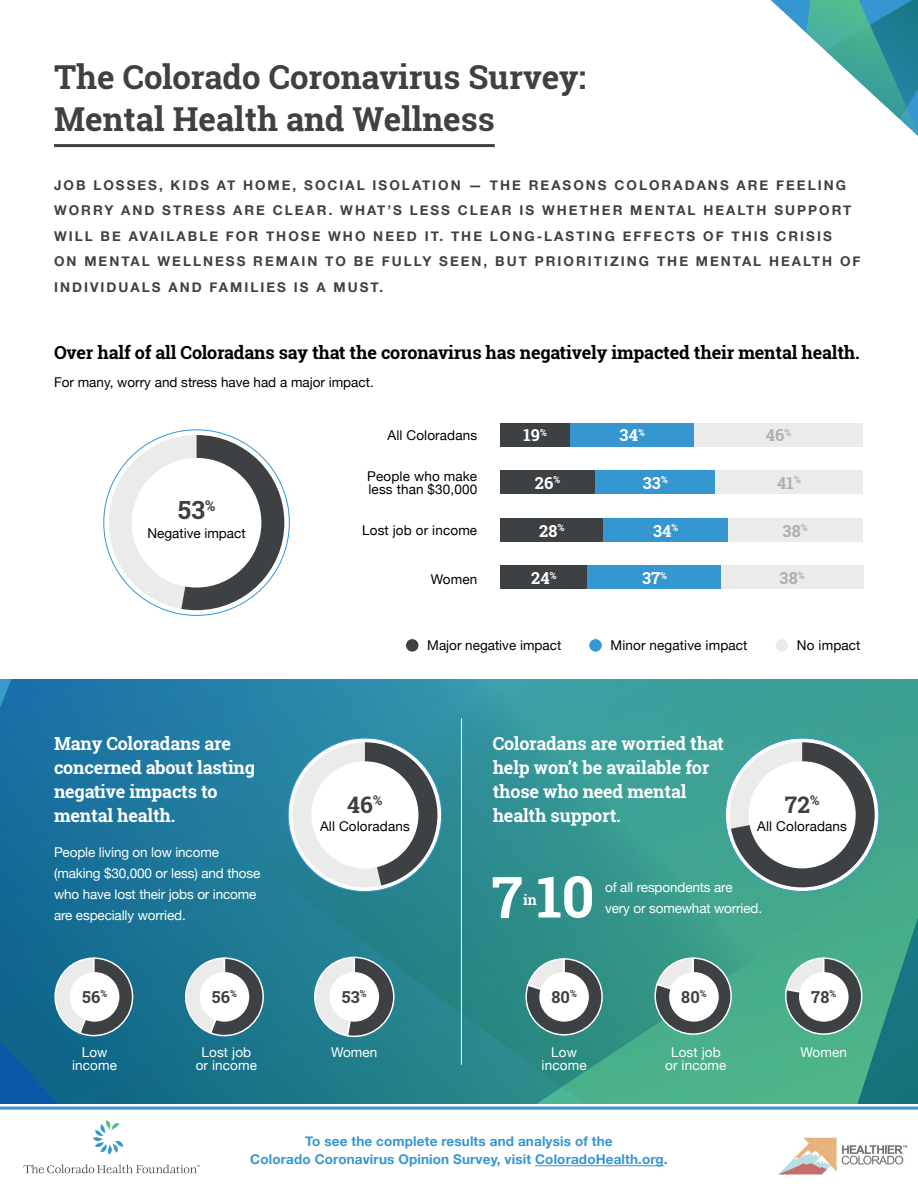
<style>
.page{position:relative;width:918px;height:1188px;background:#fff}
.page>*{position:absolute;margin:0;border:0;box-sizing:border-box;transform-origin:0 0}
.t1{font:700 33px/42px "Roboto Slab";color:#3e4143}
.t2{font:700 25.05px "Roboto Slab";color:#3e4143}
.t3{font:700 22.8px "Roboto Slab";color:#3e4143}
.t4{font:700 18px/24px "Roboto Slab";letter-spacing:-.01em;color:#fff}
.t5{font:700 18px "Roboto Slab";letter-spacing:-.01em;color:#000}
.t6{font:700 16.5px "Roboto Slab";letter-spacing:.01em;color:#fff}
.t7{font:700 16.5px "Roboto Slab";letter-spacing:.01em;color:#3e4143}
.t8{font:700 16.5px "Roboto Slab";letter-spacing:.01em;color:#b1aeaf}
.t9{font:700 13.5px/25.5px "Helvetica Neue";letter-spacing:.15em;color:#3e4143}
.t10{font:13.5px/13.5px "Helvetica Neue";letter-spacing:.01em;color:#000}
.t11{font:13.5px/21px "Helvetica Neue";letter-spacing:-.01em;color:#fff}
.t12{font:700 13.5px/18px "Helvetica Neue";letter-spacing:.01em;color:#3596d0;text-align:center}
.t13{font:13.5px/13.5px "Helvetica Neue";letter-spacing:.01em;color:#fff;text-align:center}
</style>
<div class="page">
<svg style="left:0;top:679px;width:918px;height:425px;background:#2c8a93"></svg>
<svg style="left:525px;top:957px;width:79px;height:79px;background:#5c807d"></svg>
<svg style="left:654px;top:957px;width:79px;height:79px;background:#648a81"></svg>
<svg style="left:784px;top:957px;width:79px;height:79px;background:#698f83"></svg>
<svg style="left:723px;top:742px;width:152px;height:145px;background:#6f908d"></svg>
<svg style="left:285px;top:742px;width:152px;height:153px;background:#7b9ea7"></svg>
<svg style="left:312px;top:956px;width:83px;height:82px;background:#73949b"></svg>
<svg style="left:181px;top:957px;width:84px;height:80px;background:#698d97"></svg>
<svg style="left:50px;top:957px;width:84px;height:80px;background:#678a98"></svg>
<svg style="left:103px;top:435px;width:181px;height:175px"></svg>
<svg style="left:770px;top:0;width:148px;height:136px"></svg>
<img style="left:778px;top:1138px;width:130px;height:37px">
<svg style="left:93px;top:1120px;width:30px;height:34px"></svg>
<svg style="left:24px;top:1164px;width:176px;height:9px"></svg>
<hr style="left:54px;top:144px;width:441px;height:3px;background:#3e4143">
<hr style="left:0;top:1107px;width:918px;height:3px;background:#3596d0">
<hr style="left:461px;top:718px;width:1px;height:347px;background:#fff">
<div style="left:406px;top:639px;width:13px;height:13px;background:#3e4143;border-radius:50%"></div>
<div style="left:405px;top:638px;width:14px;height:14px;border:1px solid #fff;border-radius:50%"></div>
<div style="left:589px;top:639px;width:13px;height:13px;background:#3596d0;border-radius:50%"></div>
<div style="left:588px;top:638px;width:15px;height:14px;border:1px solid #fff;border-radius:50%"></div>
<div style="left:775px;top:639px;width:14px;height:13px;background:#ebebec;border-radius:50%"></div>
<div style="left:775px;top:638px;width:14px;height:14px;border:1px solid #fff;border-radius:50%"></div>
<div style="left:500px;top:565px;width:88px;height:24px;background:#3e4143"></div>
<div style="left:588px;top:565px;width:133px;height:24px;background:#3596d0"></div>
<div style="left:500px;top:518px;width:104px;height:24px;background:#3e4143"></div>
<div style="left:604px;top:518px;width:124px;height:24px;background:#3596d0"></div>
<div style="left:500px;top:470px;width:95px;height:24px;background:#3e4143"></div>
<div style="left:595px;top:470px;width:121px;height:24px;background:#3596d0"></div>
<div style="left:330px;top:972px;width:49px;height:50px;background:#fff;border-radius:50%"></div>
<div style="left:200px;top:972px;width:49px;height:50px;background:#fff;border-radius:50%"></div>
<div style="left:70px;top:972px;width:49px;height:50px;background:#fff;border-radius:50%"></div>
<svg style="left:493px;top:876px;width:99px;height:42px"></svg>
<div style="left:311px;top:761px;width:107px;height:107px;background:#fff;border-radius:50%"></div>
<div style="left:132px;top:458px;width:129px;height:130px;background:#fff;border-radius:50%"></div>
<div style="left:799px;top:972px;width:50px;height:50px;background:#fff;border-radius:50%"></div>
<div style="left:669px;top:972px;width:50px;height:50px;background:#fff;border-radius:50%"></div>
<div style="left:539px;top:972px;width:50px;height:50px;background:#fff;border-radius:50%"></div>
<div style="left:500px;top:423px;width:70px;height:23px;background:#3e4143"></div>
<div style="left:570px;top:423px;width:124px;height:23px;background:#3596d0"></div>
<div style="left:694px;top:423px;width:169px;height:23px;background:#ebebec"></div>
<div style="left:716px;top:470px;width:147px;height:24px;background:#ebebec"></div>
<div style="left:728px;top:518px;width:135px;height:24px;background:#ebebec"></div>
<div style="left:722px;top:565px;width:142px;height:24px;background:#ebebec"></div>
<div style="left:749px;top:761px;width:107px;height:107px;background:#fff;border-radius:50%"></div>
<hr style="left:535px;top:1165px;width:129px;height:1px;background:#3596d0">
<h1 class="t1" style="left:54px;top:55px;width:534px">The Colorado Coronavirus Survey:<br>Mental Health and Wellness</h1>
<p class="t9" style="left:54px;top:173px;width:808px">JOB LOSSES, KIDS AT HOME, SOCIAL ISOLATION — THE REASONS COLORADANS ARE FEELING WORRY AND STRESS ARE CLEAR. WHAT’S LESS CLEAR IS WHETHER MENTAL HEALTH SUPPORT WILL BE AVAILABLE FOR THOSE WHO NEED IT. THE LONG-LASTING EFFECTS OF THIS CRISIS<br>ON MENTAL WELLNESS REMAIN TO BE FULLY SEEN, BUT PRIORITIZING THE MENTAL HEALTH OF INDIVIDUALS AND FAMILIES IS A MUST.</p>
<h3 class="t5" style="left:54px;top:340px;width:807px">Over half of all Coloradans say that the coronavirus has negatively impacted their mental health.</h3>
<p class="t10" style="left:54px;top:376px;width:321px">For many, worry and stress have had a major impact.</p>
<h2 class="t2" style="left:178px;top:493px;width:39px">53<sup>%</sup></h2>
<p class="t10" style="left:147px;top:527px;width:100px">Negative impact</p>
<p class="t10" style="left:387px;top:430px;width:91px">All Coloradans</p>
<p class="t6" style="left:524px;top:424px;width:25px">19<sup>%</sup></p>
<p class="t6" style="left:620px;top:424px;width:27px">34<sup>%</sup></p>
<p class="t8" style="left:766px;top:424px;width:27px">46<sup>%</sup></p>
<p class="t6" style="left:535px;top:472px;width:27px">26<sup>%</sup></p>
<p class="t6" style="left:643px;top:472px;width:26px">33<sup>%</sup></p>
<p class="t8" style="left:777px;top:472px;width:25px">41<sup>%</sup></p>
<p class="t6" style="left:539px;top:519px;width:27px">28<sup>%</sup></p>
<p class="t6" style="left:653px;top:519px;width:27px">34<sup>%</sup></p>
<p class="t8" style="left:783px;top:519px;width:26px">38<sup>%</sup></p>
<p class="t6" style="left:531px;top:567px;width:27px">24<sup>%</sup></p>
<p class="t6" style="left:642px;top:567px;width:26px">37<sup>%</sup></p>
<p class="t8" style="left:780px;top:567px;width:26px">38<sup>%</sup></p>
<p class="t10" style="left:367px;top:470px;width:111px">People who make less than $30,000</p>
<p class="t10" style="left:362px;top:525px;width:117px">Lost job or income</p>
<p class="t10" style="left:431px;top:573px;width:48px">Women</p>
<p class="t10" style="left:427px;top:639px;width:136px">Major negative impact</p>
<p class="t10" style="left:611px;top:639px;width:138px">Minor negative impact</p>
<p class="t10" style="left:797px;top:639px;width:65px">No impact</p>
<h3 class="t4" style="left:54px;top:731px;width:203px">Many Coloradans are concerned about lasting negative impacts to mental health.</h3>
<p class="t11" style="left:54px;top:842px;width:208px">People living on low income (making $30,000 or less) and those who have lost their jobs or income are especially worried.</p>
<h3 class="t4" style="left:493px;top:731px;width:232px">Coloradans are worried that help won’t be available for those who need mental health support.</h3>
<h3 class="t3" style="left:347px;top:789px;width:37px">46<sup>%</sup></h3>
<h3 class="t3" style="left:785px;top:789px;width:36px">72<sup>%</sup></h3>
<p class="t10" style="left:320px;top:820px;width:91px">All Coloradans</p>
<p class="t10" style="left:757px;top:820px;width:91px">All Coloradans</p>
<p class="t11" style="left:605px;top:877px;width:158px">of all respondents are<br>very or somewhat worried.</p>
<p class="t7" style="left:82px;top:985px;width:27px">56<sup>%</sup></p>
<p class="t7" style="left:212px;top:985px;width:27px">56<sup>%</sup></p>
<p class="t7" style="left:342px;top:985px;width:26px">53<sup>%</sup></p>
<p class="t7" style="left:551px;top:985px;width:27px">80<sup>%</sup></p>
<p class="t7" style="left:681px;top:985px;width:27px">80<sup>%</sup></p>
<p class="t7" style="left:811px;top:985px;width:26px">78<sup>%</sup></p>
<p class="t13" style="left:72px;top:1046px;width:46px">Low income</p>
<p class="t13" style="left:196px;top:1046px;width:63px">Lost job or income</p>
<p class="t11" style="left:331px;top:1042px;width:48px">Women</p>
<p class="t13" style="left:542px;top:1046px;width:46px">Low income</p>
<p class="t13" style="left:665px;top:1046px;width:63px">Lost job or income</p>
<p class="t11" style="left:801px;top:1042px;width:48px">Women</p>
<p class="t12" style="left:250px;top:1133px;width:419px">To see the complete results and analysis of the<br>Colorado Coronavirus Opinion Survey, visit ColoradoHealth.org.</p>
</div>
